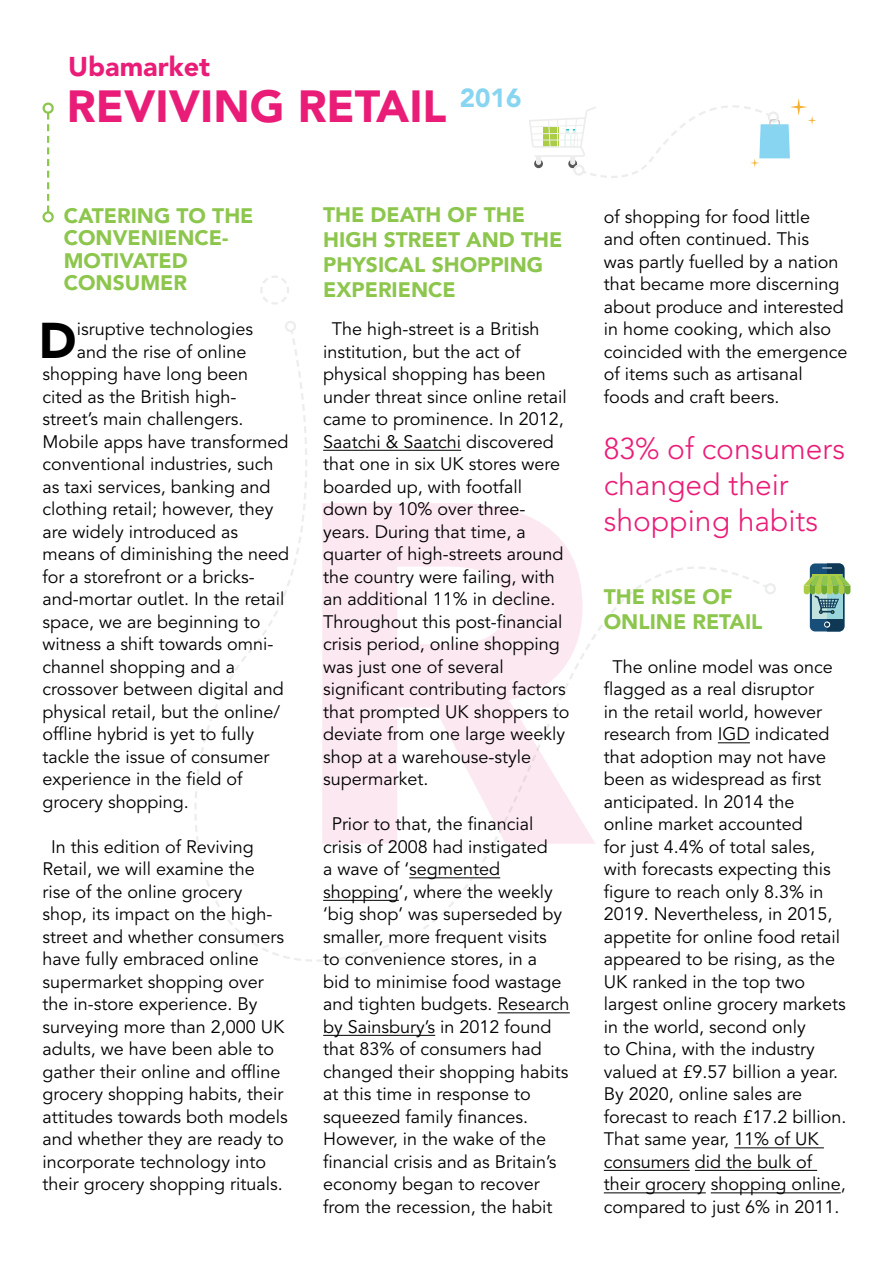
<style>
.page{position:relative;width:893px;height:1263px;background:#fff}
.page>*{position:absolute;margin:0;border:0;box-sizing:border-box;transform-origin:0 0}
.t1{font:900 49.8px "Avenir LT Std";color:#000}
.t2{font:900 44.7px "Avenir LT Std";color:#e91d78}
.t3{font:300 30px/36px "Avenir LT Std";color:#e91d78}
.t4{font:900 27px "Avenir LT Std";color:#e91d78}
.t5{font:900 21px/25.2px "Avenir LT";color:#8dc64d}
.t6{font:18px/22.5px "Avenir LT Std";color:#000}
</style>
<div class="page">
<svg style="left:194px;top:656px;width:210px;height:379px"></svg>
<svg style="left:245px;top:332px;width:523px;height:610px"></svg>
<div style="left:285px;top:321px;width:11px;height:11px;border:2px solid #eceded;border-radius:50%"></div>
<div style="left:765px;top:583px;width:11px;height:11px;border:2px solid #eceded;border-radius:50%"></div>
<svg style="left:322px;top:503px;width:274px;height:341px;fill:#fce8f1"></svg>
<hr style="left:323px;top:450px;width:138px;height:1px;background:#000">
<hr style="left:409px;top:877px;width:91px;height:1px;background:#000">
<hr style="left:323px;top:900px;width:76px;height:1px;background:#000">
<hr style="left:497px;top:1012px;width:73px;height:1px;background:#000">
<hr style="left:323px;top:1035px;width:112px;height:1px;background:#000">
<hr style="left:718px;top:742px;width:32px;height:1px;background:#000">
<hr style="left:734px;top:1147px;width:90px;height:1px;background:#000">
<hr style="left:604px;top:1170px;width:86px;height:1px;background:#000">
<hr style="left:695px;top:1170px;width:122px;height:1px;background:#000">
<hr style="left:604px;top:1192px;width:102px;height:1px;background:#000">
<hr style="left:711px;top:1192px;width:130px;height:1px;background:#000">
<svg style="left:47px;top:114px;width:2px;height:97px"></svg>
<div style="left:43px;top:103px;width:11px;height:11px;border:2px solid #8dc64d;border-radius:50%"></div>
<div style="left:43px;top:211px;width:11px;height:12px;border:2px solid #8dc64d;border-radius:50%"></div>
<svg style="left:260px;top:276px;width:29px;height:28px"></svg>
<svg style="left:804px;top:563px;width:46px;height:68px"></svg>
<svg style="left:529px;top:98px;width:288px;height:80px"></svg>
<h3 class="t4" style="left:68px;top:50px;width:143px">UBAMARKET</h3>
<h2 class="t2" style="left:67px;top:80px;width:456px">REVIVING RETAIL <sup>2016</sup></h2>
<p class="t5" style="left:64px;top:204px;width:191px;line-height:22.5px">CATERING TO THE<br>CONVENIENCE-<br>MOTIVATED<br>CONSUMER</p>
<h1 class="t1" style="left:39px;top:310px;width:39px">D</h1>
<p class="t6" style="left:77px;top:318px;width:178px">isruptive technologies</p>
<p class="t6" style="left:77px;top:341px;width:171px">and the rise of online</p>
<p class="t6" style="left:43px;top:363px;width:207px">shopping have long been</p>
<p class="t6" style="left:43px;top:386px;width:195px">cited as the British high-</p>
<p class="t6" style="left:43px;top:408px;width:202px">street’s main challengers.</p>
<p class="t6" style="left:43px;top:431px;width:248px">Mobile apps have transformed</p>
<p class="t6" style="left:43px;top:453px;width:233px">conventional industries, such</p>
<p class="t6" style="left:43px;top:476px;width:230px">as taxi services, banking and</p>
<p class="t6" style="left:43px;top:498px;width:232px">clothing retail; however, they</p>
<p class="t6" style="left:43px;top:521px;width:197px">are widely introduced as</p>
<p class="t6" style="left:43px;top:543px;width:248px">means of diminishing the need</p>
<p class="t6" style="left:43px;top:566px;width:214px">for a storefront or a bricks-</p>
<p class="t6" style="left:43px;top:588px;width:243px">and-mortar outlet. In the retail</p>
<p class="t6" style="left:43px;top:611px;width:220px">space, we are beginning to</p>
<p class="t6" style="left:43px;top:633px;width:232px">witness a shift towards omni-</p>
<p class="t6" style="left:43px;top:656px;width:194px">channel shopping and a</p>
<p class="t6" style="left:43px;top:678px;width:243px">crossover between digital and</p>
<p class="t6" style="left:43px;top:701px;width:239px">physical retail, but the online/</p>
<p class="t6" style="left:43px;top:723px;width:213px">offline hybrid is yet to fully</p>
<p class="t6" style="left:43px;top:746px;width:229px">tackle the issue of consumer</p>
<p class="t6" style="left:43px;top:768px;width:202px">experience in the field of</p>
<p class="t6" style="left:43px;top:791px;width:148px">grocery shopping.</p>
<p class="t6" style="left:43px;top:836px;width:247px;text-indent:8px">In this edition of Reviving<br>Retail, we will examine the<br>rise of the online grocery shop, its impact on the high&shy;street and whether consumers have fully embraced online supermarket shopping over the in-store experience. By surveying more than 2,000 UK adults, we have been able to gather their online and offline grocery shopping habits, their attitudes towards both models and whether they are ready to incorporate technology into their grocery shopping rituals.</p>
<p class="t5" style="left:323px;top:202px;width:241px">THE DEATH OF THE<br>HIGH STREET AND THE<br>PHYSICAL SHOPPING<br>EXPERIENCE</p>
<p class="t6" style="left:323px;top:318px;width:248px;text-indent:8px">The high-street is a British institution, but the act of physical shopping has been under threat since online retail came to prominence. In 2012,<br>Saatchi &amp; Saatchi discovered that one in six UK stores were boarded up, with footfall down by 10% over three&shy;years. During that time, a quarter of high-streets around the country were failing, with an additional 11% in decline.<br>Throughout this post-financial crisis period, online shopping was just one of several significant contributing factors that prompted UK shoppers to deviate from one large weekly shop at a warehouse-style supermarket.</p>
<p class="t6" style="left:323px;top:813px;width:248px;text-indent:8px">Prior to that, the financial crisis of 2008 had instigated<br>a wave of ‘segmented shopping’, where the weekly ‘big shop’ was superseded by smaller, more frequent visits<br>to convenience stores, in a<br>bid to minimise food wastage and tighten budgets. Research by Sainsbury’s in 2012 found that 83% of consumers had changed their shopping habits at this time in response to squeezed family finances.<br>However, in the wake of the financial crisis and as Britain’s economy began to recover from the recession, the habit</p>
<p class="t6" style="left:604px;top:206px;width:245px">of shopping for food little<br>and often continued. This<br>was partly fuelled by a nation that became more discerning about produce and interested in home cooking, which also coincided with the emergence of items such as artisanal foods and craft beers.</p>
<h3 class="t3" style="left:604px;top:431px;width:243px">83% of consumers changed their shopping habits</h3>
<p class="t5" style="left:604px;top:584px;width:160px">THE RISE OF<br>ONLINE RETAIL</p>
<p class="t6" style="left:604px;top:656px;width:244px;text-indent:8px">The online model was once flagged as a real disruptor<br>in the retail world, however research from IGD indicated that adoption may not have been as widespread as first anticipated. In 2014 the online market accounted<br>for just 4.4% of total sales, with forecasts expecting this figure to reach only 8.3% in<br>2019. Nevertheless, in 2015, appetite for online food retail appeared to be rising, as the<br>UK ranked in the top two largest online grocery markets in the world, second only<br>to China, with the industry valued at £9.57 billion a year.<br>By 2020, online sales are forecast to reach £17.2 billion.<br>That same year, 11% of UK consumers did the bulk of their grocery shopping online, compared to just 6% in 2011.</p>
</div>
